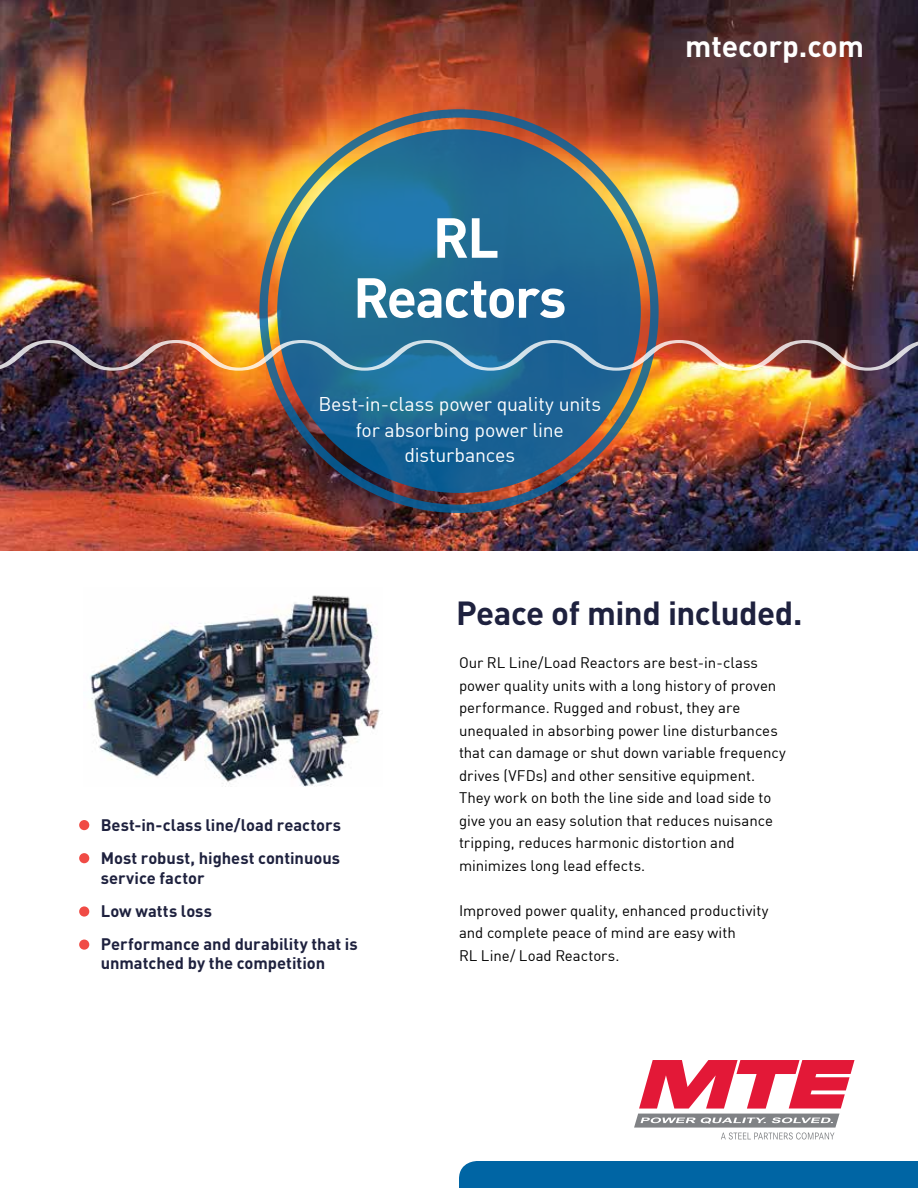
<style>
.page{position:relative;width:918px;height:1188px;background:#fff}
.page>*{position:absolute;margin:0;border:0;box-sizing:border-box;transform-origin:0 0}
.t1{font:700 55.5px/60px "DINOT";letter-spacing:-.035em;color:#fff;text-align:center}
.t2{font:700 33px "DINOT";letter-spacing:-.015em;color:#1e213e}
.t3{font:700 30px "DINOT";color:#fff}
.t4{font:19.5px/25.5px "DIN";letter-spacing:-.01em;color:#fff;text-align:center}
.t5{font:700 16.5px/33px "DINOT";color:#1e213e}
.t6{font:15px/22.5px "DIN";color:#000}
</style>
<div class="page">
<img style="left:0;top:0;width:918px;height:551px">
<div style="left:79px;top:820px;width:10px;height:10px;background:#f04b45;border-radius:50%"></div>
<div style="left:79px;top:853px;width:10px;height:10px;background:#f04b45;border-radius:50%"></div>
<div style="left:79px;top:906px;width:10px;height:11px;background:#f04b45;border-radius:50%"></div>
<div style="left:79px;top:940px;width:10px;height:10px;background:#f04b45;border-radius:50%"></div>
<div style="left:459px;top:1161px;width:459px;height:27px;background:#0065a4"></div>
<img style="left:90px;top:595px;width:290px;height:191px">
<svg style="left:277px;top:129px;width:364px;height:364px;background:#1e6a96"></svg>
<img style="left:0;top:340px;width:918px;height:31px">
<svg style="left:634px;top:1060px;width:221px;height:80px"></svg>
<h1 class="t1" style="left:353px;top:206px;width:215px">RL<br>Reactors</h1>
<h3 class="t4" style="left:318px;top:391px;width:284px">Best-in-class power quality units for absorbing power line disturbances</h3>
<h3 class="t3" style="left:685px;top:26px;width:180px">mtecorp.com</h3>
<p class="t5" style="left:101px;top:808px;width:242px">Best-in-class line/load reactors<br>Most robust, highest continuous</p>
<p class="t5" style="left:101px;top:861px;width:259px">service factor<br>Low watts loss<br>Performance and durability that is</p>
<p class="t5" style="left:101px;top:946px;width:226px">unmatched by the competition</p>
<h2 class="t2" style="left:456px;top:592px;width:348px">Peace of mind included.</h2>
<p class="t6" style="left:459px;top:651px;width:328px">Our RL Line/Load Reactors are best-in-class power quality units with a long history of proven performance. Rugged and robust, they are unequaled in absorbing power line disturbances that can damage or shut down variable frequency drives (VFDs) and other sensitive equipment.<br>They work on both the line side and load side to give you an easy solution that reduces nuisance tripping, reduces harmonic distortion and minimizes long lead effects.</p>
<p class="t6" style="left:459px;top:899px;width:311px">Improved power quality, enhanced productivity and complete peace of mind are easy with<br>RL Line/ Load Reactors.</p>
</div>
